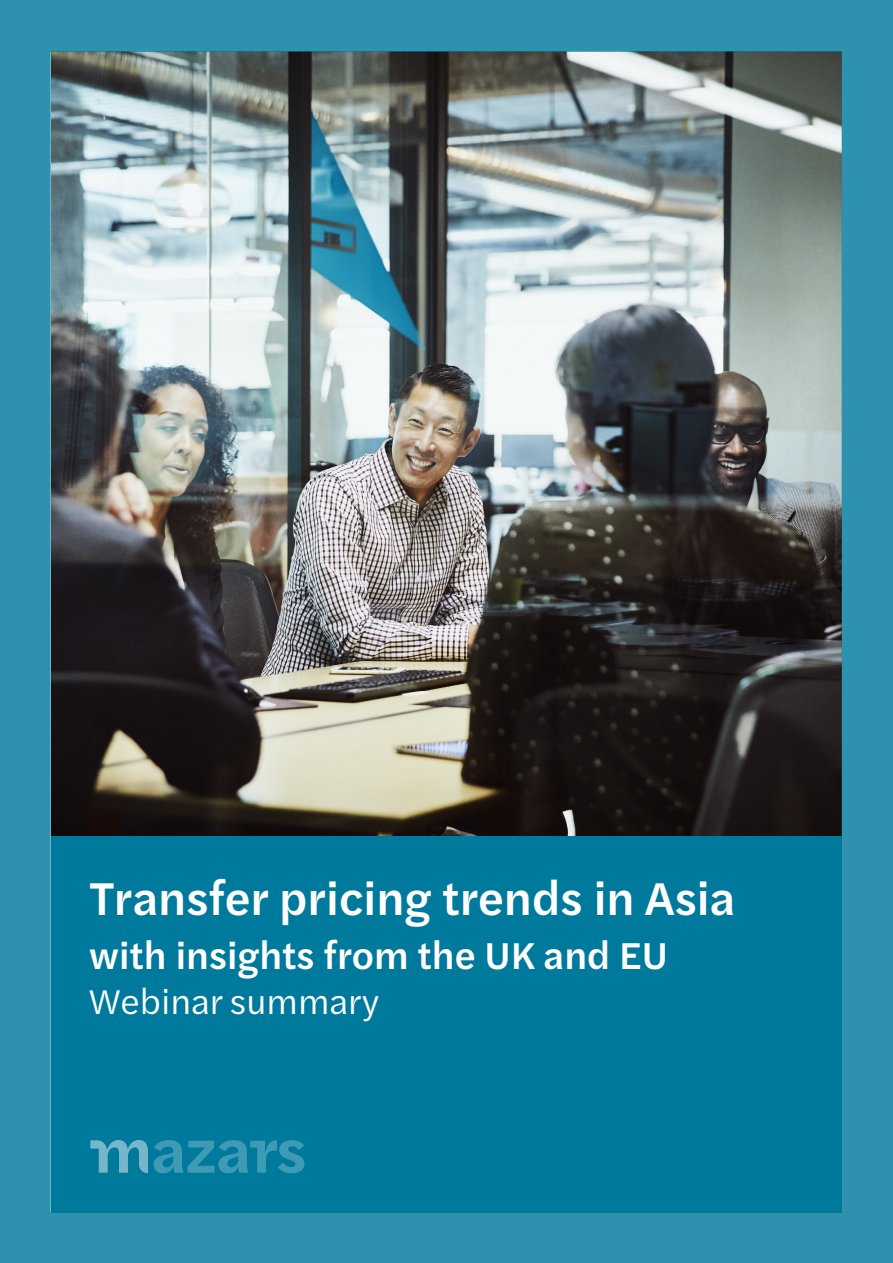
<style>
.page{position:relative;width:893px;height:1263px;background:#fff}
.page>*{position:absolute;margin:0;border:0;box-sizing:border-box;transform-origin:0 0}
.Cover_Title{font:500 48px "Halyard Text";color:#fff}
.Cover_Title-2{font:500 39px "Halyard Text";color:#fff}
.Cover_Subtitle{font:36px "Halyard Text";color:#fff}
</style>
<div class="page">
<img style="left:0;top:0;width:893px;height:1263px">
<div style="left:51px;top:836px;width:791px;height:376px;background:#007a9c"></div>
<svg style="left:90px;top:1140px;width:58px;height:33px"></svg>
<svg style="left:154px;top:1140px;width:150px;height:33px"></svg>
<p class="Cover_Title" style="left:89px;top:864px;width:648px">Transfer pricing trends in Asia</p>
<p class="Cover_Title-2" style="left:89px;top:928px;width:580px">with insights from the UK and EU</p>
<p class="Cover_Subtitle" style="left:89px;top:976px;width:291px">Webinar summary</p>
</div>
